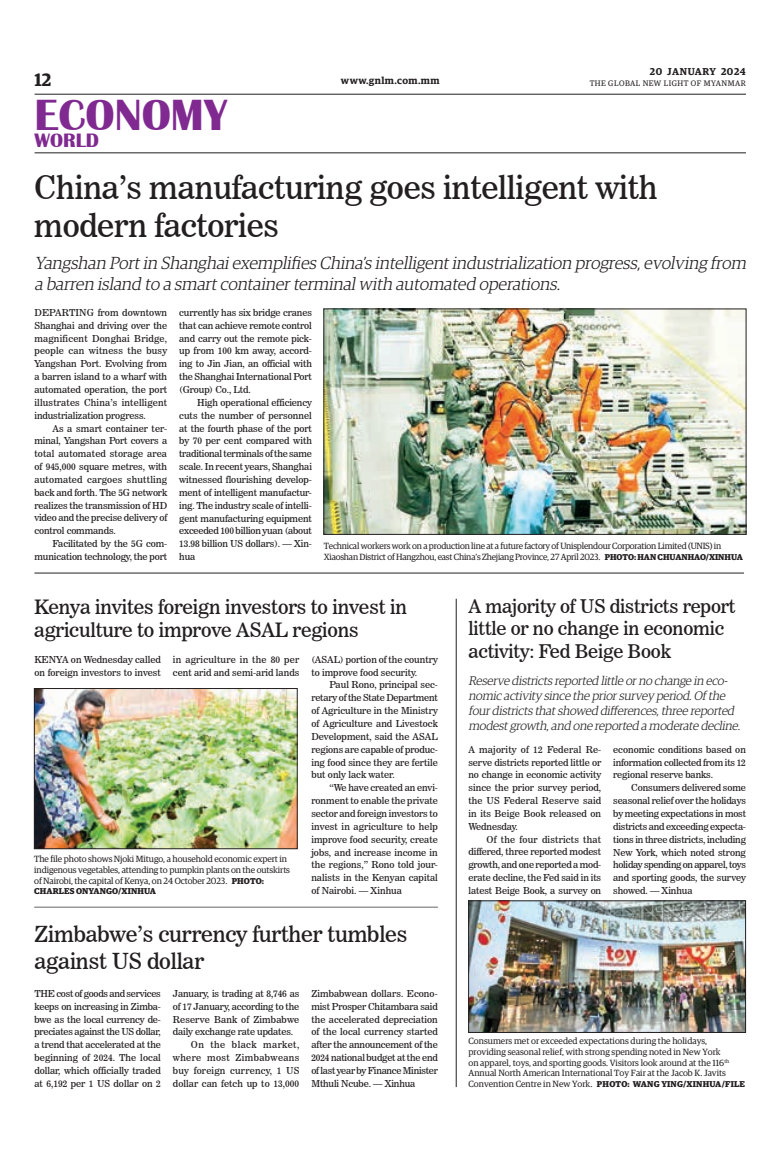
<style>
.page{position:relative;width:773px;height:1152px;background:#fff}
.page>*{position:absolute;margin:0;border:0;box-sizing:border-box;transform-origin:0 0}
.t1{font:700 45px "Britannic";color:#802990}
._2_Clm_Head{font:32px/38.4px "News 706 BT Roman C";letter-spacing:-.01em;color:#231f20}
._2_Clm_Head-2{font:22px/26.4px "News 706 BT Roman C";letter-spacing:-.01em;color:#231f20}
.t2{font:700 20px "Britannic";color:#802990}
._2_Clm_Head-3{font:19.7px/23.6px "News 706 BT Roman C";letter-spacing:-.01em;color:#231f20}
._2_Clm_Head-4{font:18.7px/22.5px "News 706 BT Roman C";letter-spacing:-.01em;color:#231f20}
.t3{font:600 18px "Guardian Egyp";color:#231f20}
.t4{font:italic 300 17.5px/21px "Guardian Egyp";color:#231f20}
.t5{font:italic 300 12.5px/15px "Guardian Egyp";color:#231f20}
.t6{font:600 10px "Guardian Egyp";letter-spacing:.045em;color:#231f20}
._2nd_Body{font:9.5px/12.9px "News 706 BT Roman C";letter-spacing:-.01em;color:#231f20;text-align:justify}
.Normal_Para{font:9.5px/12.9px "News 706 BT Roman C";color:#231f20;text-align:justify}
.t7{font:9px/10.8px "Guardian Egyp";letter-spacing:-.01em;color:#231f20}
.t8{font:700 8.5px "Guardian Egyp";letter-spacing:.01em;color:#231f20}
.t9{font:8px "Guardian Egyp";letter-spacing:.06em;color:#231f20}
.s1{font-weight:700;font-size:8.5px}
</style>
<div class="page">
<hr style="left:35px;top:94px;width:711px;height:1px;background:#231f20">
<hr style="left:35px;top:152px;width:711px;height:1px;background:#231f20">
<img style="left:36px;top:690px;width:259px;height:157px">
<div style="left:34px;top:688px;width:263px;height:161px;border:1px solid #231f20"></div>
<img style="left:470px;top:903px;width:273px;height:128px">
<div style="left:468px;top:901px;width:277px;height:132px;border:1px solid #231f20"></div>
<hr style="left:34px;top:573px;width:710px;height:1px;background:#231f20">
<hr style="left:456px;top:599px;width:1px;height:488px;background:#231f20">
<img style="left:326px;top:311px;width:418px;height:222px">
<div style="left:324px;top:309px;width:422px;height:226px;border:1px solid #231f20"></div>
<hr style="left:34px;top:907px;width:404px;height:1px;background:#231f20">
<h3 class="t3" style="left:35px;top:67px;width:18px">12</h3>
<h1 class="t1" style="left:35px;top:89px;width:194px">ECONOMY</h1>
<h3 class="t2" style="left:35px;top:129px;width:66px">WORLD</h3>
<p class="t6" style="left:649px;top:64px;width:97px">20 JANUARY 2024</p>
<p class="t6" style="left:341px;top:73px;width:100px">www.gnlm.com.mm</p>
<p class="t9" style="left:589px;top:78px;width:158px">THE GLOBAL NEW LIGHT OF MYANMAR</p>
<p class="_2_Clm_Head" style="left:34px;top:168px;width:625px">China’s manufacturing goes intelligent with modern factories</p>
<p class="t4" style="left:34px;top:252px;width:716px">Yangshan Portin Shanghaiexemplifies China’s intelligentindustrialization progress,evolving from a barren island to a smartcontainerterminalwith automated operations.</p>
<p class="Normal_Para" style="left:34px;top:306px;width:134px">DEPARTING from downtown Shanghai and driving over the magnificent Donghai Bridge, people can witness the busy Yangshan Port. Evolving from a barren island to a wharf with automated operation, the port illustrates China’s intelligent industrialization progress.</p>
<p class="_2nd_Body" style="left:34px;top:422px;width:134px;text-indent:18px">As a smart container ter&shy;minal, Yangshan Port covers a total automated storage area of 945,000 square metres, with automated cargoes shuttling back and forth. The 5G network realizes the transmission of HD video and the precise delivery of control commands.</p>
<p class="_2nd_Body" style="left:34px;top:537px;width:134px;text-align:right">Facilitated by the 5G com&shy;munication technology, the port</p>
<p class="_2nd_Body" style="left:179px;top:306px;width:134px">currently has six bridge cranes that can achieve remote control and carry out the remote pick&shy;up from 100 km away, accord&shy;ing to Jin Jian, an official with the Shanghai International Port (Group) Co., Ltd.</p>
<p class="_2nd_Body" style="left:179px;top:396px;width:134px;text-indent:18px">High operational efficiency cuts the number of personnel at the fourth phase of the port by 70 per cent compared with traditional terminals of the same scale. In recent years, Shanghai witnessed flourishing develop&shy;ment of intelligent manufactur&shy;ing. The industry scale of intelli&shy;gent manufacturing equipment exceeded 100 billion yuan (about 13.98 billion US dollars). — Xin&shy;hua</p>
<p class="t7" style="left:324px;top:540px;width:420px">Technical workers work on a production line at a future factory of Unisplendour Corporation Limited (UNIS) in<br>Xiaoshan District of Hangzhou, east China’s Zhejiang Province, 27 April 2023. <span class="s1">PHOTO: HAN CHUANHAO/XINHUA</span></p>
<p class="_2_Clm_Head-3" style="left:34px;top:595px;width:374px">Kenya invites foreign investors to invest in agriculture to improve ASAL regions</p>
<p class="Normal_Para" style="left:34px;top:653px;width:128px">KENYA on Wednesday called on foreign investors to invest</p>
<p class="Normal_Para" style="left:173px;top:653px;width:128px">in agriculture in the 80 per cent arid and semi-arid lands</p>
<p class="Normal_Para" style="left:311px;top:653px;width:128px">(ASAL) portion of the country to improve food security.</p>
<p class="_2nd_Body" style="left:311px;top:679px;width:128px;text-indent:18px">Paul Rono, principal sec&shy;retary of the State Department of Agriculture in the Ministry of Agriculture and Livestock Development, said the ASAL regions are capable of produc&shy;ing food since they are fertile but only lack water.</p>
<p class="_2nd_Body" style="left:311px;top:781px;width:128px;text-indent:18px">“We have created an envi&shy;ronment to enable the private sector and foreign investors to invest in agriculture to help improve food security, create jobs, and increase income in the regions,” Rono told jour&shy;nalists in the Kenyan capital of Nairobi. — Xinhua</p>
<p class="t7" style="left:34px;top:853px;width:257px">The file photo shows Njoki Mitugo, a household economic expert in indigenous vegetables, attending to pumpkin plants on the outskirts of Nairobi, the capital of Kenya, on 24 October 2023. <span class="s1">PHOTO:</span></p>
<p class="t8" style="left:34px;top:885px;width:123px">CHARLES ONYANGO/XINHUA</p>
<p class="_2_Clm_Head-2" style="left:34px;top:921px;width:374px">Zimbabwe’s currency further tumbles against US dollar</p>
<p class="Normal_Para" style="left:34px;top:987px;width:128px">THE cost of goods and services keeps on increasing in Zimba&shy;bwe as the local currency de&shy;preciates against the US dollar, a trend that accelerated at the beginning of 2024. The local dollar, which officially traded at 6,192 per 1 US dollar on 2</p>
<p class="Normal_Para" style="left:173px;top:987px;width:128px">January, is trading at 8,746 as of 17 January, according to the Reserve Bank of Zimbabwe daily exchange rate updates.</p>
<p class="_2nd_Body" style="left:173px;top:1038px;width:128px;text-indent:18px">On the black market, where most Zimbabweans buy foreign currency, 1 US dollar can fetch up to 13,000</p>
<p class="_2nd_Body" style="left:311px;top:987px;width:128px">Zimbabwean dollars. Econo&shy;mist Prosper Chitambara said the accelerated depreciation of the local currency started after the announcement of the 2024 national budget at the end of last year by Finance Minister Mthuli Ncube. — Xinhua</p>
<p class="_2_Clm_Head-4" style="left:468px;top:595px;width:268px">A majority of US districts report little or no change in economic activity: Fed Beige Book</p>
<p class="t5" style="left:468px;top:673px;width:276px">Reserve districtsreported little orno change in eco&shy;nomic activity since the priorsurvey period.Of the fourdistrictsthatshowed differences,three reported modestgrowth,and one reported a moderate decline.</p>
<p class="Normal_Para" style="left:468px;top:743px;width:134px">A majority of 12 Federal Re&shy;serve districts reported little or no change in economic activity since the prior survey period, the US Federal Reserve said in its Beige Book released on Wednesday.</p>
<p class="_2nd_Body" style="left:468px;top:833px;width:134px;text-indent:18px">Of the four districts that differed, three reported modest growth, and one reported a mod&shy;erate decline, the Fed said in its latest Beige Book, a survey on</p>
<p class="_2nd_Body" style="left:613px;top:743px;width:134px">economic conditions based on information collected from its 12 regional reserve banks.</p>
<p class="_2nd_Body" style="left:613px;top:781px;width:134px;text-indent:18px">Consumers delivered some seasonal relief over the holidays by meeting expectations in most districts and exceeding expecta&shy;tions in three districts, including New York, which noted strong holiday spending on apparel, toys and sporting goods, the survey showed. — Xinhua</p>
<p class="t7" style="left:468px;top:1035px;width:278px">Consumers met or exceeded expectations during the holidays, providing seasonal relief, with strong spending noted in New York<br>on apparel, toys, and sporting goods. Visitors look around at the 116<sup>th </sup>Annual North American International Toy Fair at the Jacob K. Javits Convention Centre in New York. <span class="s1">PHOTO: WANG YING/XINHUA/FILE</span></p>
</div>
